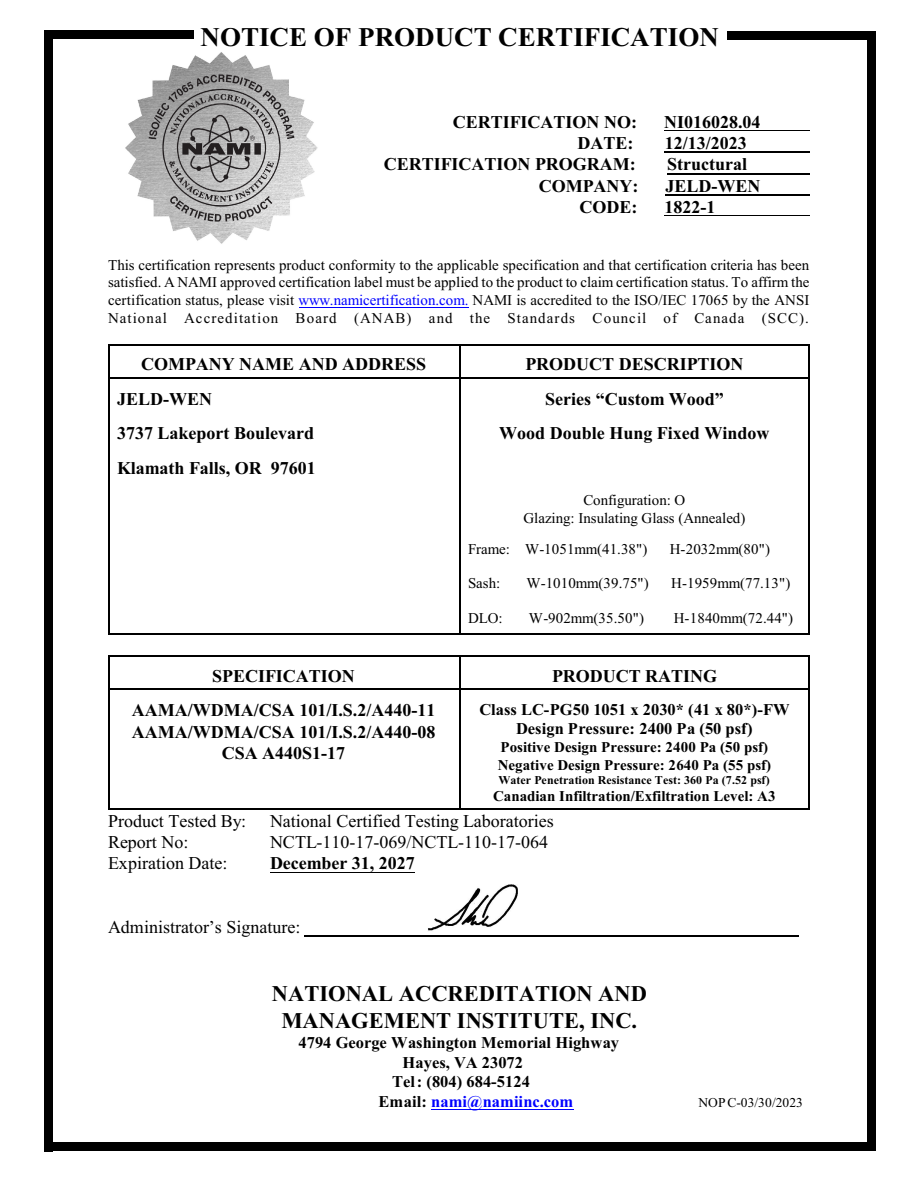
<style>
.page{position:relative;width:918px;height:1188px;background:#fff}
.page>*{position:absolute;margin:0;border:0;box-sizing:border-box;transform-origin:0 0}
.t1{font:700 27px "Times New Roman";color:#000}
.t2{font:700 22.5px/26.2px "Times New Roman";color:#000;text-align:center}
.t3{font:700 18px/21.3px "Times New Roman";color:#000;text-align:center}
.t4{font:18px "Times New Roman";color:#000}
.t5{font:700 16.5px/19.5px "Times New Roman";color:#000;text-align:center}
.t6{font:700 16.5px "Times New Roman";color:#00f}
.t7{font:15px/17.7px "Times New Roman";letter-spacing:.005em;color:#000;text-align:justify}
.t8{font:700 15px/17.4px "Times New Roman";color:#000}
.t9{font:13.5px "Times New Roman";letter-spacing:.005em;color:#000}
.t10{font:700 12px "Times New Roman";color:#000}
.s1{color:#00f}
.s2{color:#000}
</style>
<div class="page">
<hr style="left:108px;top:344px;width:351px;height:1px;background:#000">
<hr style="left:108px;top:345px;width:1px;height:33px;background:#000">
<hr style="left:108px;top:377px;width:351px;height:1px;background:#000">
<hr style="left:809px;top:344px;width:1px;height:34px;background:#000">
<hr style="left:459px;top:344px;width:351px;height:1px;background:#000">
<hr style="left:459px;top:345px;width:1px;height:33px;background:#000">
<hr style="left:459px;top:377px;width:349px;height:1px;background:#000">
<hr style="left:108px;top:379px;width:1px;height:34px;background:#000">
<hr style="left:809px;top:379px;width:1px;height:34px;background:#000">
<hr style="left:459px;top:379px;width:1px;height:34px;background:#000">
<hr style="left:108px;top:413px;width:1px;height:34px;background:#000">
<hr style="left:809px;top:413px;width:1px;height:34px;background:#000">
<hr style="left:459px;top:413px;width:1px;height:34px;background:#000">
<hr style="left:108px;top:448px;width:1px;height:34px;background:#000">
<hr style="left:809px;top:448px;width:1px;height:34px;background:#000">
<hr style="left:459px;top:448px;width:1px;height:34px;background:#000">
<hr style="left:108px;top:482px;width:1px;height:49px;background:#000">
<hr style="left:809px;top:482px;width:1px;height:49px;background:#000">
<hr style="left:459px;top:482px;width:1px;height:49px;background:#000">
<hr style="left:108px;top:531px;width:1px;height:34px;background:#000">
<hr style="left:809px;top:531px;width:1px;height:34px;background:#000">
<hr style="left:459px;top:531px;width:1px;height:34px;background:#000">
<hr style="left:108px;top:565px;width:1px;height:35px;background:#000">
<hr style="left:809px;top:565px;width:1px;height:35px;background:#000">
<hr style="left:459px;top:565px;width:1px;height:35px;background:#000">
<hr style="left:108px;top:633px;width:351px;height:1px;background:#000">
<hr style="left:108px;top:600px;width:1px;height:33px;background:#000">
<hr style="left:809px;top:600px;width:1px;height:34px;background:#000">
<hr style="left:459px;top:633px;width:351px;height:1px;background:#000">
<hr style="left:459px;top:600px;width:1px;height:33px;background:#000">
<hr style="left:108px;top:656px;width:351px;height:1px;background:#000">
<hr style="left:108px;top:657px;width:1px;height:33px;background:#000">
<hr style="left:108px;top:689px;width:351px;height:1px;background:#000">
<hr style="left:809px;top:656px;width:1px;height:34px;background:#000">
<hr style="left:459px;top:656px;width:351px;height:1px;background:#000">
<hr style="left:459px;top:657px;width:1px;height:33px;background:#000">
<hr style="left:459px;top:689px;width:349px;height:1px;background:#000">
<hr style="left:108px;top:808px;width:351px;height:2px;background:#000">
<hr style="left:108px;top:690px;width:1px;height:118px;background:#000">
<hr style="left:809px;top:690px;width:1px;height:120px;background:#000">
<hr style="left:459px;top:808px;width:351px;height:2px;background:#000">
<hr style="left:459px;top:690px;width:1px;height:118px;background:#000">
<img style="left:125px;top:52px;width:193px;height:192px">
<hr style="left:664px;top:130px;width:146px;height:1px;background:#000">
<hr style="left:665px;top:152px;width:145px;height:1px;background:#000">
<hr style="left:667px;top:173px;width:143px;height:1px;background:#000">
<hr style="left:665px;top:194px;width:145px;height:1px;background:#000">
<hr style="left:665px;top:215px;width:145px;height:1px;background:#000">
<hr style="left:299px;top:307px;width:170px;height:1px;background:#00f">
<hr style="left:270px;top:872px;width:145px;height:1px;background:#000">
<hr style="left:431px;top:1109px;width:143px;height:1px;background:#00f">
<div style="left:867px;top:32px;width:8px;height:1119px;background:#000"></div>
<div style="left:728px;top:32px;width:147px;height:8px;background:#000"></div>
<div style="left:44px;top:31px;width:9px;height:1120px;background:#000"></div>
<div style="left:44px;top:30px;width:150px;height:9px;background:#000"></div>
<hr style="left:304px;top:935px;width:495px;height:2px;background:#000">
<div style="left:44px;top:1142px;width:831px;height:9px;background:#000"></div>
<img style="left:428px;top:884px;width:90px;height:47px">
<h1 class="t1" style="left:201px;top:28px;width:520px">NOTICE OF PRODUCT CERTIFICATION</h1>
<p class="t3" style="left:453px;top:113px;width:186px">CERTIFICATION NO:</p>
<p class="t3" style="left:664px;top:113px;width:98px">NI016028.04</p>
<p class="t3" style="left:577px;top:134px;width:57px">DATE:</p>
<p class="t3" style="left:665px;top:134px;width:84px">12/13/2023</p>
<p class="t3" style="left:384px;top:155px;width:254px">CERTIFICATION PROGRAM:</p>
<p class="t3" style="left:667px;top:155px;width:81px">Structural</p>
<p class="t3" style="left:539px;top:177px;width:101px">COMPANY:</p>
<p class="t3" style="left:666px;top:177px;width:97px">JELD-WEN</p>
<p class="t3" style="left:580px;top:198px;width:59px">CODE:</p>
<p class="t3" style="left:665px;top:198px;width:52px">1822-1</p>
<p class="t7" style="left:108px;top:257px;width:703px">This certification represents product conformity to the applicable specification and that certification criteria has been satisfied. A NAMI approved certification label must be applied to the product to claim certification status. To affirm the certification status, please visit <span class="s1">www.namicertification.com.</span> NAMI is accredited to the ISO/IEC 17065 by the ANSI National Accreditation Board (ANAB) and the Standards Council of Canada (SCC).</p>
<p class="t3" style="left:141px;top:355px;width:287px">COMPANY NAME AND ADDRESS</p>
<p class="t3" style="left:525px;top:355px;width:220px">PRODUCT DESCRIPTION</p>
<p class="t3" style="left:117px;top:390px;width:97px">JELD-WEN</p>
<p class="t3" style="left:545px;top:390px;width:180px">Series “Custom Wood”</p>
<p class="t3" style="left:117px;top:424px;width:199px">3737 Lakeport Boulevard</p>
<p class="t3" style="left:499px;top:424px;width:272px">Wood Double Hung Fixed Window</p>
<p class="t3" style="left:117px;top:459px;width:200px">Klamath Falls, OR 97601</p>
<p class="t7" style="left:523px;top:493px;width:224px;text-align:center">Configuration: O<br>Glazing: Insulating Glass (Annealed)</p>
<p class="t7" style="left:468px;top:541px;width:181px">Frame: W-1051mm(41.38")</p>
<p class="t7" style="left:670px;top:541px;width:102px">H-2032mm(80")</p>
<p class="t7" style="left:468px;top:576px;width:34px">Sash:</p>
<p class="t7" style="left:526px;top:576px;width:124px">W-1010mm(39.75")</p>
<p class="t7" style="left:671px;top:576px;width:121px">H-1959mm(77.13")</p>
<p class="t7" style="left:468px;top:610px;width:36px">DLO:</p>
<p class="t7" style="left:529px;top:610px;width:117px">W-902mm(35.50")</p>
<p class="t7" style="left:674px;top:610px;width:121px">H-1840mm(72.44")</p>
<p class="t3" style="left:212px;top:667px;width:144px">SPECIFICATION</p>
<p class="t3" style="left:552px;top:667px;width:167px">PRODUCT RATING</p>
<p class="t3" style="left:132px;top:702px;width:305px">AAMA/WDMA/CSA 101/I.S.2/A440-11<br>AAMA/WDMA/CSA 101/I.S.2/A440-08<br>CSA A440S1-17</p>
<p class="t5" style="left:479px;top:701px;width:312px">Class LC-PG50 1051 x 2030* (41 x 80*)-FW<br>Design Pressure: 2400 Pa (50 psf)</p>
<p class="t8" style="left:498px;top:740px;width:275px">Positive Design Pressure: 2400 Pa (50 psf)<br>Negative Design Pressure: 2640 Pa (55 psf)</p>
<p class="t10" style="left:499px;top:776px;width:273px">Water Penetration Resistance Test: 360 Pa (7.52 psf)</p>
<p class="t8" style="left:493px;top:789px;width:284px">Canadian Infiltration/Exfiltration Level: A3</p>
<p class="t4" style="left:108px;top:814px;width:140px">Product Tested By:</p>
<p class="t4" style="left:270px;top:814px;width:285px">National Certified Testing Laboratories</p>
<p class="t4" style="left:108px;top:835px;width:82px">Report No:</p>
<p class="t4" style="left:270px;top:835px;width:280px">NCTL-110-17-069/NCTL-110-17-064</p>
<p class="t4" style="left:108px;top:857px;width:121px">Expiration Date:</p>
<p class="t3" style="left:270px;top:855px;width:146px">December 31, 2027</p>
<p class="t4" style="left:108px;top:921px;width:194px">Administrator’s Signature:</p>
<h2 class="t2" style="left:272px;top:983px;width:376px">NATIONAL ACCREDITATION AND<br>MANAGEMENT INSTITUTE, INC.</h2>
<p class="t5" style="left:299px;top:1035px;width:322px">4794 George Washington Memorial Highway</p>
<p class="t5" style="left:403px;top:1054px;width:122px">Hayes, VA 23072</p>
<p class="t5" style="left:392px;top:1074px;width:139px">Tel: (804) 684-5124</p>
<p class="t6" style="left:379px;top:1095px;width:196px"><span class="s2">Email:</span> nami@namiinc.com</p>
<p class="t9" style="left:699px;top:1097px;width:106px">NOPC-03/30/2023</p>
</div>
